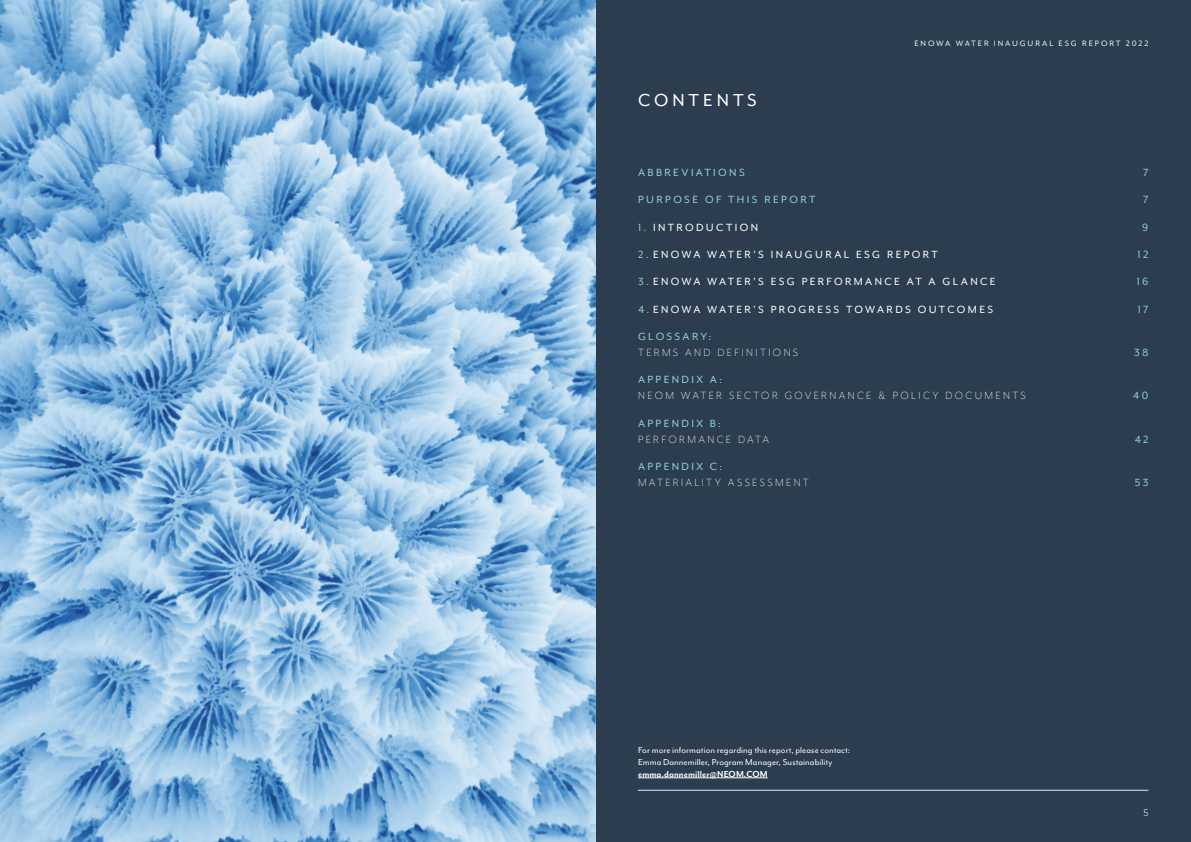
<style>
.page{position:relative;width:1191px;height:842px;background:#fff}
.page>*{position:absolute;margin:0;border:0;box-sizing:border-box;transform-origin:0 0}
.t1{font:20px "Mr Eaves Mod OT";letter-spacing:.2em;color:#fff}
.t2{font:12px "Mr Eaves Mod OT";letter-spacing:.195em;color:#fff}
.t3{font:300 12px "Mr Eaves Mod OT";letter-spacing:.195em;color:#fff}
.t4{font:12px "Mr Eaves Mod OT";letter-spacing:.2em;color:#91d0d4}
.t5{font:11px "Mr Eaves Mod OT";color:#eaf6fe}
.t6{font:10px/12px "Mr Eaves Mod OT";letter-spacing:.005em;color:#fff}
.t7{font:700 10px "Mr Eaves Mod OT";letter-spacing:.005em;color:#fff}
.t8{font:9px "Mr Eaves Mod OT";letter-spacing:.205em;color:#eaf6fe}
.s1{color:#91d0d4}
</style>
<div class="page">
<div style="left:595px;top:0;width:596px;height:842px;background:#2b3d4e"></div>
<hr style="left:638px;top:778px;width:129px;height:1px;background:#fff">
<hr style="left:638px;top:790px;width:510px;height:1px;background:#d4edfc">
<img style="left:0;top:0;width:595px;height:842px">
<h1 class="t1" style="left:638px;top:89px;width:120px">CONTENTS</h1>
<p class="t8" style="left:914px;top:39px;width:235px">ENOWA WATER INAUGURAL ESG REPORT 2022</p>
<p class="t4" style="left:638px;top:166px;width:108px">ABBREVIATIONS</p>
<p class="t4" style="left:1143px;top:166px;width:7px">7</p>
<p class="t4" style="left:638px;top:193px;width:179px">PURPOSE OF THIS REPORT</p>
<p class="t4" style="left:1143px;top:193px;width:7px">7</p>
<p class="t2" style="left:638px;top:221px;width:122px"><span class="s1">1.</span> INTRODUCTION</p>
<p class="t4" style="left:1142px;top:221px;width:8px">9</p>
<p class="t2" style="left:638px;top:248px;width:301px"><span class="s1">2.</span> ENOWA WATER’S INAUGURAL ESG REPORT</p>
<p class="t4" style="left:1137px;top:248px;width:12px">12</p>
<p class="t2" style="left:638px;top:275px;width:359px"><span class="s1">3.</span> ENOWA WATER’S ESG PERFORMANCE AT A GLANCE</p>
<p class="t4" style="left:1136px;top:275px;width:13px">16</p>
<p class="t2" style="left:638px;top:303px;width:357px"><span class="s1">4.</span>ENOWA WATER’S PROGRESS TOWARDS OUTCOMES</p>
<p class="t4" style="left:1137px;top:303px;width:12px">17</p>
<p class="t4" style="left:638px;top:330px;width:75px">GLOSSARY:</p>
<p class="t3" style="left:638px;top:346px;width:162px">TERMS AND DEFINITIONS</p>
<p class="t4" style="left:1134px;top:346px;width:16px">38</p>
<p class="t4" style="left:638px;top:373px;width:86px">APPENDIX A:</p>
<p class="t3" style="left:638px;top:389px;width:389px">NEOM WATER SECTOR GOVERNANCE &amp; POLICY DOCUMENTS</p>
<p class="t4" style="left:1133px;top:389px;width:17px">40</p>
<p class="t4" style="left:638px;top:417px;width:85px">APPENDIX B:</p>
<p class="t3" style="left:638px;top:433px;width:133px">PERFORMANCE DATA</p>
<p class="t4" style="left:1134px;top:433px;width:15px">42</p>
<p class="t4" style="left:638px;top:460px;width:86px">APPENDIX C:</p>
<p class="t3" style="left:638px;top:476px;width:172px">MATERIALITY ASSESSMENT</p>
<p class="t4" style="left:1134px;top:476px;width:15px">53</p>
<p class="t6" style="left:638px;top:744px;width:214px">For more information regarding this report, please contact:<br>Emma Dannemiller, Program Manager, Sustainability</p>
<p class="t7" style="left:638px;top:768px;width:131px">emma.dannemiller@NEOM.COM</p>
<p class="t5" style="left:1143px;top:807px;width:7px">5</p>
</div>
